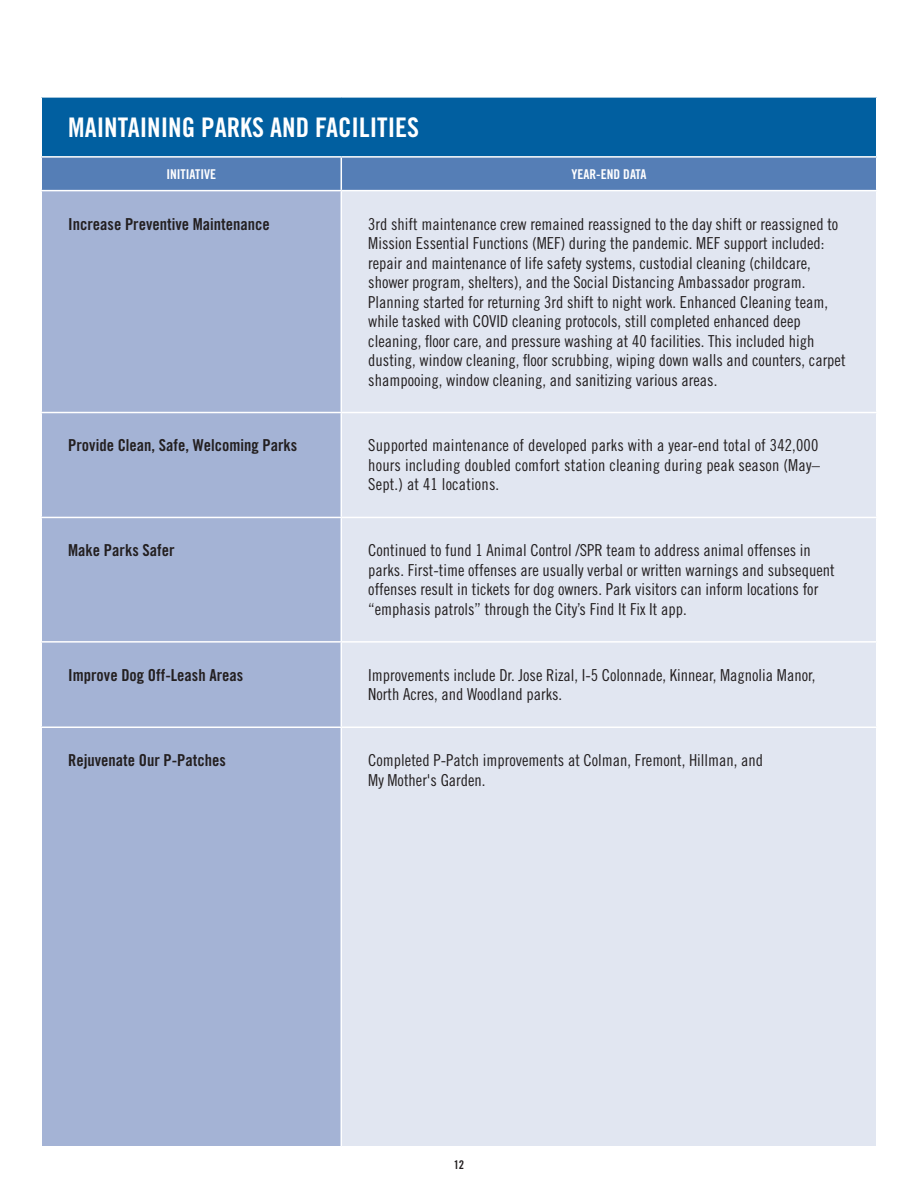
<style>
.page{position:relative;width:918px;height:1188px;background:#fff}
.page>*{position:absolute;margin:0;border:0;box-sizing:border-box;transform-origin:0 0}
.t1{font:27px "Trade Gothic LT Std Bd Cn 20";color:#fff}
.table_bullets{font:16.5px/19.5px "Trade Gothic LT Std Cn 18";color:#231f20}
.plain_table_content{font:16.5px "Trade Gothic LT Std Bd Cn 20";color:#231f20}
.t2{font:13.5px "Trade Gothic LT Std Bd Cn 20";color:#fff}
.t3{font:12px "Trade Gothic LT Std Bd Cn 20";color:#231f20}
</style>
<div class="page">
<div style="left:41px;top:97px;width:836px;height:60px;background:#015fa0"></div>
<div style="left:42px;top:158px;width:834px;height:32px;background:#557eb6"></div>
<div style="left:42px;top:191px;width:299px;height:955px;background:#a4b3d5"></div>
<div style="left:342px;top:191px;width:534px;height:955px;background:#e1e6f1"></div>
<hr style="left:341px;top:158px;width:1px;height:32px;background:#fff">
<hr style="left:40px;top:517px;width:301px;height:1px;background:#fff">
<hr style="left:341px;top:517px;width:537px;height:1px;background:#fff">
<hr style="left:40px;top:641px;width:301px;height:2px;background:#fff">
<hr style="left:341px;top:641px;width:537px;height:2px;background:#fff">
<hr style="left:40px;top:727px;width:301px;height:1px;background:#fff">
<hr style="left:341px;top:727px;width:537px;height:1px;background:#fff">
<hr style="left:40px;top:96px;width:301px;height:2px;background:#fff">
<hr style="left:40px;top:98px;width:2px;height:58px;background:#fff">
<hr style="left:341px;top:96px;width:537px;height:2px;background:#fff">
<hr style="left:876px;top:98px;width:2px;height:58px;background:#fff">
<hr style="left:40px;top:156px;width:301px;height:2px;background:#fff">
<hr style="left:341px;top:156px;width:537px;height:2px;background:#fff">
<hr style="left:40px;top:412px;width:301px;height:1px;background:#fff">
<hr style="left:341px;top:412px;width:537px;height:1px;background:#fff">
<p class="t1" style="left:68px;top:111px;width:352px">MAINTAINING PARKS AND FACILITIES</p>
<p class="t2" style="left:166px;top:166px;width:51px">INITIATIVE</p>
<p class="t2" style="left:572px;top:166px;width:76px">YEAR-END DATA</p>
<p class="plain_table_content" style="left:68px;top:214px;width:203px">Increase Preventive Maintenance</p>
<p class="table_bullets" style="left:368px;top:214px;width:479px">3rd shift maintenance crew remained reassigned to the day shift or reassigned to Mission Essential Functions (MEF) during the pandemic. MEF support included: repair and maintenance of life safety systems, custodial cleaning (childcare, shower program, shelters), and the Social Distancing Ambassador program.<br>Planning started for returning 3rd shift to night work. Enhanced Cleaning team, while tasked with COVID cleaning protocols, still completed enhanced deep cleaning, floor care, and pressure washing at 40 facilities. This included high dusting, window cleaning, floor scrubbing, wiping down walls and counters, carpet shampooing, window cleaning, and sanitizing various areas.</p>
<p class="plain_table_content" style="left:68px;top:436px;width:231px">Provide Clean, Safe, Welcoming Parks</p>
<p class="table_bullets" style="left:368px;top:436px;width:453px;text-align:justify">Supported maintenance of developed parks with a year-end total of 342,000 hours including doubled comfort station cleaning during peak season (May– Sept.) at 41 locations.</p>
<p class="plain_table_content" style="left:68px;top:540px;width:108px">Make Parks Safer</p>
<p class="table_bullets" style="left:368px;top:541px;width:468px">Continued to fund 1 Animal Control /SPR team to address animal offenses in parks. First-time offenses are usually verbal or written warnings and subsequent offenses result in tickets for dog owners. Park visitors can inform locations for “emphasis patrols” through the City’s Find It Fix It app.</p>
<p class="plain_table_content" style="left:68px;top:665px;width:176px">Improve Dog Off-Leash Areas</p>
<p class="table_bullets" style="left:368px;top:665px;width:449px">Improvements include Dr. Jose Rizal, I-5 Colonnade, Kinnear, Magnolia Manor,<br>North Acres, and Woodland parks.</p>
<p class="plain_table_content" style="left:68px;top:750px;width:159px">Rejuvenate Our P-Patches</p>
<p class="table_bullets" style="left:368px;top:750px;width:396px">Completed P-Patch improvements at Colman, Fremont, Hillman, and<br>My Mother's Garden.</p>
<p class="t3" style="left:454px;top:1157px;width:12px">12</p>
</div>
